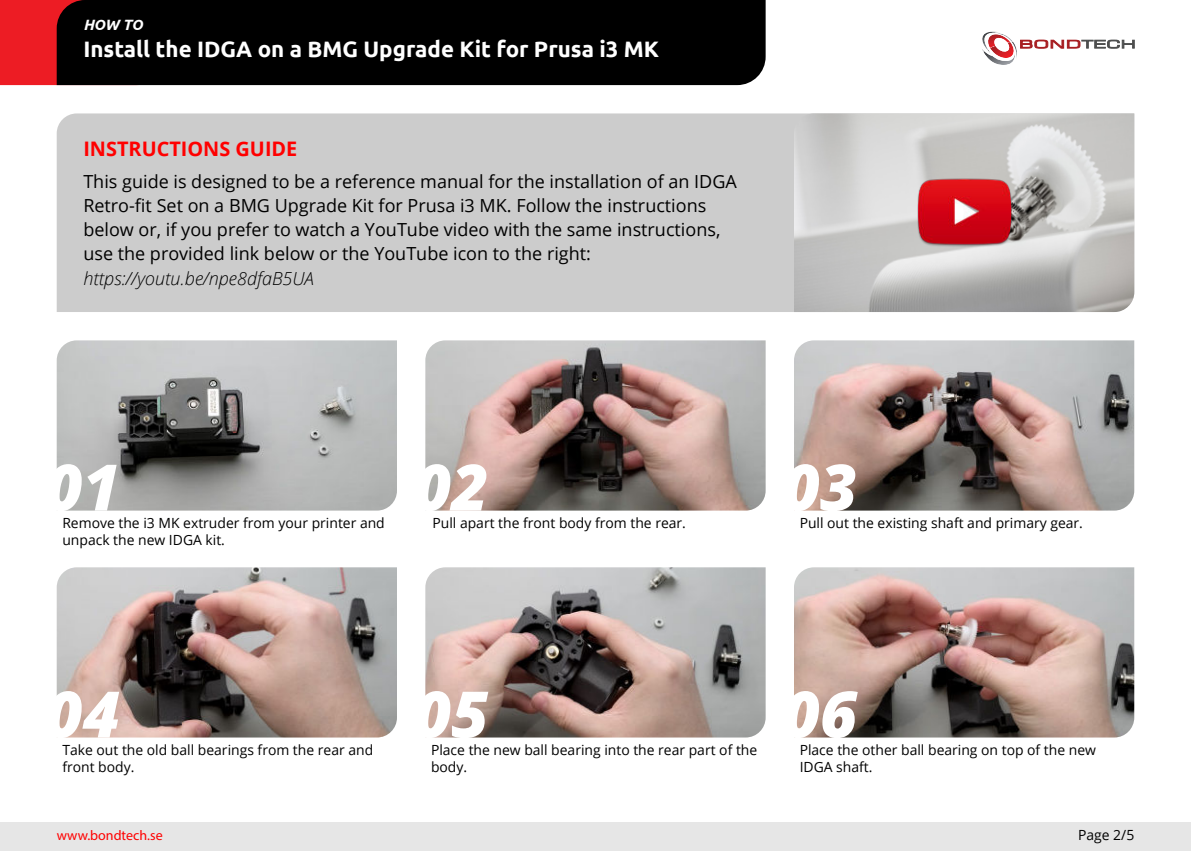
<style>
.page{position:relative;width:1191px;height:851px;background:#fff}
.page>*{position:absolute;margin:0;border:0;box-sizing:border-box;transform-origin:0 0}
.t1{font:italic 800 64px "Open Sans";color:#fff}
.t2{font:700 22.4px "Ubuntu";color:#fff}
.t3{font:700 20px "Open Sans";color:#f00}
.t4{font:18px/24px "Open Sans";color:#000}
.t5{font:italic 300 18px "Open Sans";color:#000}
.t6{font:italic 700 14.8px "Ubuntu";color:#fff}
.t7{font:14px/16.8px "Open Sans";color:#000}
.t8{font:14px "Myriad Pro";color:#f00}
</style>
<div class="page">
<img style="left:57px;top:340px;width:340px;height:170px">
<img style="left:425px;top:340px;width:340px;height:170px">
<img style="left:794px;top:340px;width:340px;height:170px">
<img style="left:57px;top:567px;width:340px;height:170px">
<img style="left:425px;top:567px;width:340px;height:170px">
<img style="left:794px;top:567px;width:340px;height:170px">
<div style="left:57px;top:113px;width:737px;height:199px;background:#ccc"></div>
<img style="left:794px;top:113px;width:340px;height:199px">
<img style="left:917px;top:166px;width:94px;height:94px">
<div style="left:0;top:0;width:57px;height:85px;background:#ed1c24"></div>
<div style="left:57px;top:0;width:708px;height:85px;background:#000"></div>
<div style="left:0;top:822px;width:1191px;height:28px;background:#e6e6e6"></div>
<svg style="left:982px;top:32px;width:152px;height:33px"></svg>
<p class="t6" style="left:83px;top:16px;width:61px">HOW TO</p>
<h2 class="t2" style="left:83px;top:39px;width:577px">Install the IDGA on a BMG Upgrade Kit for Prusa i3 MK</h2>
<h3 class="t3" style="left:83px;top:137px;width:215px">INSTRUCTIONS GUIDE</h3>
<p class="t4" style="left:83px;top:169px;width:655px">This guide is designed to be a reference manual for the installation of an IDGA Retro-fit Set on a BMG Upgrade Kit for Prusa i3 MK. Follow the instructions below or, if you prefer to watch a YouTube video with the same instructions, use the provided link below or the YouTube icon to the right:</p>
<p class="t5" style="left:83px;top:271px;width:232px">https://youtu.be/npe8dfaB5UA</p>
<h1 class="t1" style="left:45px;top:451px;width:76px">01</h1>
<p class="t7" style="left:62px;top:514px;width:324px">Remove the i3 MK extruder from your printer and unpack the new IDGA kit.</p>
<h1 class="t1" style="left:414px;top:451px;width:76px">02</h1>
<p class="t7" style="left:432px;top:514px;width:255px">Pull apart the front body from the rear.</p>
<h1 class="t1" style="left:782px;top:451px;width:76px">03</h1>
<p class="t7" style="left:799px;top:514px;width:285px">Pull out the existing shaft and primary gear.</p>
<h1 class="t1" style="left:45px;top:678px;width:76px">04</h1>
<p class="t7" style="left:62px;top:741px;width:312px">Take out the old ball bearings from the rear and front body.</p>
<p class="t8" style="left:57px;top:830px;width:107px">www.bondtech.se</p>
<h1 class="t1" style="left:414px;top:677px;width:76px">05</h1>
<p class="t7" style="left:431px;top:741px;width:328px">Place the new ball bearing into the rear part of the body.</p>
<h1 class="t1" style="left:782px;top:677px;width:76px">06</h1>
<p class="t7" style="left:799px;top:741px;width:298px">Place the other ball bearing on top of the new<br>IDGA shaft.</p>
<p class="t7" style="left:1078px;top:826px;width:58px">Page 2/5</p>
</div>
